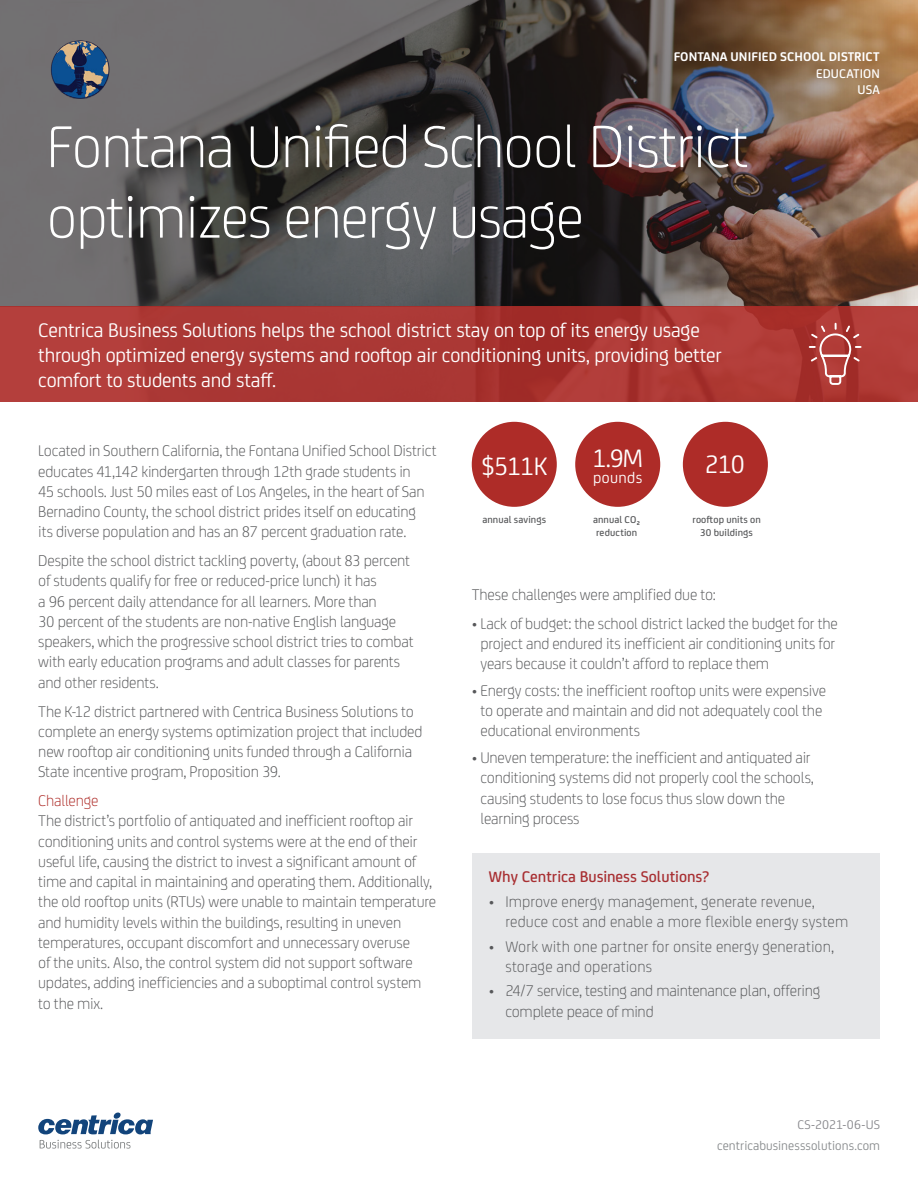
<style>
.page{position:relative;width:918px;height:1188px;background:#fff}
.page>*{position:absolute;margin:0;border:0;box-sizing:border-box;transform-origin:0 0}
.Header_Headline_Whit{font:300 63px/70.5px "FS Joey Pro";letter-spacing:-.02em;color:#fff}
.Bullets_text{font:27px "FS Joey Pro";letter-spacing:-.04em;color:#fff}
.Header_sub-head{font:21px/25.2px "FS Joey Pro";letter-spacing:-.01em;color:#fff}
.Body_copy{font:300 16.5px/20.2px "FS Joey Pro";letter-spacing:-.01em;color:#57585a}
.Body_copy-2{font:500 16.5px "FS Joey Pro";color:#a82f32}
.Body_copy_sub-head{font:300 16.5px "FS Joey Pro";letter-spacing:-.015em;color:#ae2c28}
.Bullets_text-2{font:16.5px "FS Joey Pro";letter-spacing:.025em;color:#fff}
.Bullets_text-3{font:13.5px/20.2px "FS Joey Pro";letter-spacing:.005em;color:#888b8d;text-align:right}
.Bullets_text-4{font:700 13.5px/16.5px "FS Joey Pro";letter-spacing:.005em;color:#fff;text-align:right}
.Bullets_text-5{font:500 10.5px/12.8px "FS Joey Pro";letter-spacing:.01em;color:#57585a}
.s1{font-weight:500}
.s2{color:#8a8a8e}
</style>
<div class="page">
<div style="left:575px;top:422px;width:85px;height:85px;background:#ae2c28;border-radius:50%"></div>
<div style="left:472px;top:422px;width:85px;height:85px;background:#ae2c28;border-radius:50%"></div>
<div style="left:472px;top:853px;width:408px;height:186px;background:#e6e7e9"></div>
<div style="left:683px;top:422px;width:85px;height:85px;background:#ae2c28;border-radius:50%"></div>
<img style="left:0;top:0;width:918px;height:306px">
<img style="left:44px;top:34px;width:71px;height:71px">
<div style="left:0;top:306px;width:918px;height:96px;background:linear-gradient(to right,#ae3b38,#ab3530)"></div>
<svg style="left:808px;top:322px;width:55px;height:64px;background:#b54f4b"></svg>
<svg style="left:38px;top:1113px;width:115px;height:21px"></svg>
<svg style="left:40px;top:1140px;width:90px;height:9px"></svg>
<p class="Bullets_text-4" style="left:674px;top:48px;width:207px">FONTANA UNIFIED SCHOOL DISTRICT<br><span class="s1">EDUCATION<br>USA</span></p>
<p class="Header_Headline_Whit" style="left:47px;top:107px;width:704px">Fontana Unified School District optimizes energy usage</p>
<p class="Header_sub-head" style="left:38px;top:316px;width:685px">Centrica Business Solutions helps the school district stay on top of its energy usage through optimized energy systems and rooftop air conditioning units, providing better comfort to students and staff.</p>
<p class="Body_copy" style="left:38px;top:440px;width:400px">Located in Southern California, the Fontana Unified School District educates 41,142 kindergarten through 12th grade students in<br>45 schools. Just 50 miles east of Los Angeles, in the heart of San Bernadino County, the school district prides itself on educating<br>its diverse population and has an 87 percent graduation rate.</p>
<p class="Body_copy" style="left:38px;top:550px;width:377px">Despite the school district tackling poverty, (about 83 percent of students qualify for free or reduced-price lunch) it has<br>a 96 percent daily attendance for all learners. More than<br>30 percent of the students are non-native English language speakers, which the progressive school district tries to combat with early education programs and adult classes for parents and other residents.</p>
<p class="Body_copy" style="left:38px;top:700px;width:386px">The K-12 district partnered with Centrica Business Solutions to complete an energy systems optimization project that included new rooftop air conditioning units funded through a California State incentive program, Proposition 39.</p>
<p class="Body_copy_sub-head" style="left:38px;top:789px;width:62px">Challenge</p>
<p class="Body_copy" style="left:38px;top:810px;width:400px">The district’s portfolio of antiquated and inefficient rooftop air conditioning units and control systems were at the end of their useful life, causing the district to invest a significant amount of time and capital in maintaining and operating them. Additionally, the old rooftop units (RTUs) were unable to maintain temperature and humidity levels within the buildings, resulting in uneven temperatures, occupant discomfort and unnecessary overuse<br>of the units. Also, the control system did not support software updates, adding inefficiencies and a suboptimal control system to the mix.</p>
<p class="Bullets_text" style="left:481px;top:447px;width:68px">$511K</p>
<p class="Bullets_text" style="left:593px;top:438px;width:52px">1.9M</p>
<p class="Bullets_text-2" style="left:593px;top:466px;width:51px">pounds</p>
<p class="Bullets_text-5" style="left:593px;top:513px;width:49px">annual CO2 reduction</p>
<p class="Bullets_text-5" style="left:482px;top:513px;width:65px">annual savings</p>
<p class="Bullets_text" style="left:705px;top:445px;width:42px">210</p>
<p class="Bullets_text-5" style="left:692px;top:513px;width:70px;text-align:center">rooftop units on<br>30 buildings</p>
<p class="Body_copy" style="left:472px;top:583px;width:246px">These challenges were amplified due to:</p>
<p class="Body_copy" style="left:480px;top:612px;width:359px;text-indent:-9px">• Lack of budget: the school district lacked the budget for the project and endured its inefficient air conditioning units for years because it couldn’t afford to replace them</p>
<p class="Body_copy" style="left:480px;top:679px;width:347px;text-indent:-9px">• Energy costs: the inefficient rooftop units were expensive to operate and maintain and did not adequately cool the educational environments</p>
<p class="Body_copy" style="left:480px;top:746px;width:335px;text-indent:-9px">• Uneven temperature: the inefficient and antiquated air conditioning systems did not properly cool the schools, causing students to lose focus thus slow down the learning process</p>
<p class="Body_copy-2" style="left:489px;top:865px;width:222px">Why Centrica Business Solutions?</p>
<p class="Body_copy" style="left:505px;top:890px;width:344px;text-indent:-16px">• Improve energy management, generate revenue, reduce cost and enable a more flexible energy system</p>
<p class="Body_copy" style="left:505px;top:935px;width:330px;text-indent:-16px">• Work with one partner for onsite energy generation, storage and operations</p>
<p class="Body_copy" style="left:505px;top:980px;width:316px;text-indent:-16px">• 24/7 service, testing and maintenance plan, offering complete peace of mind</p>
<p class="Bullets_text-3" style="left:717px;top:1114px;width:165px"><span class="s2">CS-2021-06-US </span>centricabusinesssolutions.com</p>
</div>
